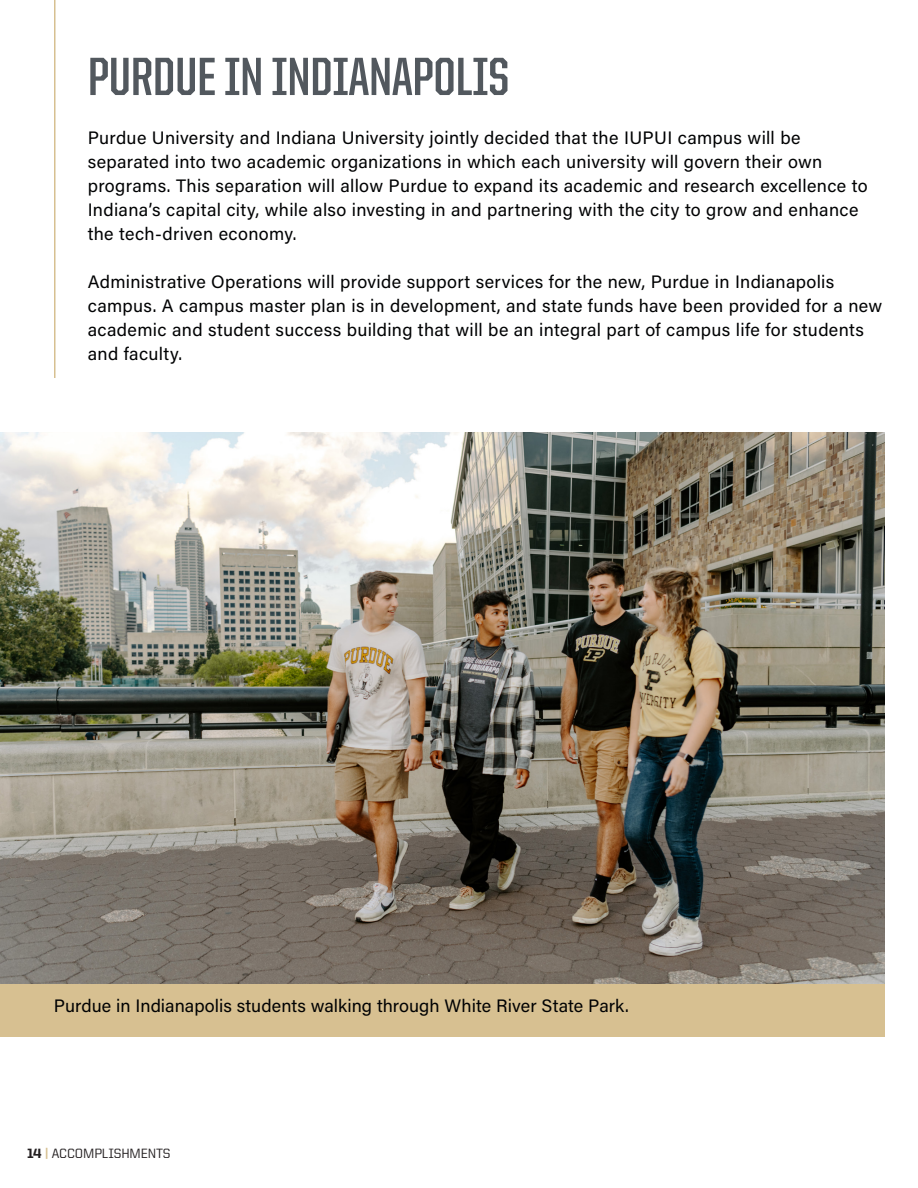
<style>
.page{position:relative;width:918px;height:1188px;background:#fff}
.page>*{position:absolute;margin:0;border:0;box-sizing:border-box;transform-origin:0 0}
.t1{font:700 54px "United Sans Cond";letter-spacing:-.005em;color:#52585e}
.Body_text_Acumin_Pro_10{font:18px/24px "Acumin Pro";letter-spacing:.015em;color:#010203}
.body_text{font:18px "Acumin Pro";color:#010203}
.t2{font:500 13.5px "United Sans Reg";letter-spacing:-.01em;color:#231f20}
.s1{font-weight:800}
.s2{font-weight:700;color:#d7c091}
</style>
<div class="page">
<div style="left:0;top:983px;width:884px;height:54px;background:#d7c091"></div>
<hr style="left:54px;top:0;width:2px;height:378px;background:#d7c091">
<img style="left:0;top:432px;width:884px;height:551px">
<h2 class="t1" style="left:88px;top:49px;width:423px">PURDUE IN INDIANAPOLIS</h2>
<p class="Body_text_Acumin_Pro_10" style="left:88px;top:125px;width:781px">Purdue University and Indiana University jointly decided that the IUPUI campus will be separated into two academic organizations in which each university will govern their own programs. This separation will allow Purdue to expand its academic and research excellence to Indiana’s capital city, while also investing in and partnering with the city to grow and enhance the tech-driven economy.</p>
<p class="Body_text_Acumin_Pro_10" style="left:88px;top:269px;width:796px">Administrative Operations will provide support services for the new, Purdue in Indianapolis campus. A campus master plan is in development, and state funds have been provided for a new academic and student success building that will be an integral part of campus life for students and faculty.</p>
<p class="body_text" style="left:54px;top:993px;width:576px">Purdue in Indianapolis students walking through White River State Park.</p>
<p class="t2" style="left:27px;top:1146px;width:145px"><span class="s1">14</span> <span class="s2">|</span> ACCOMPLISHMENTS</p>
</div>
